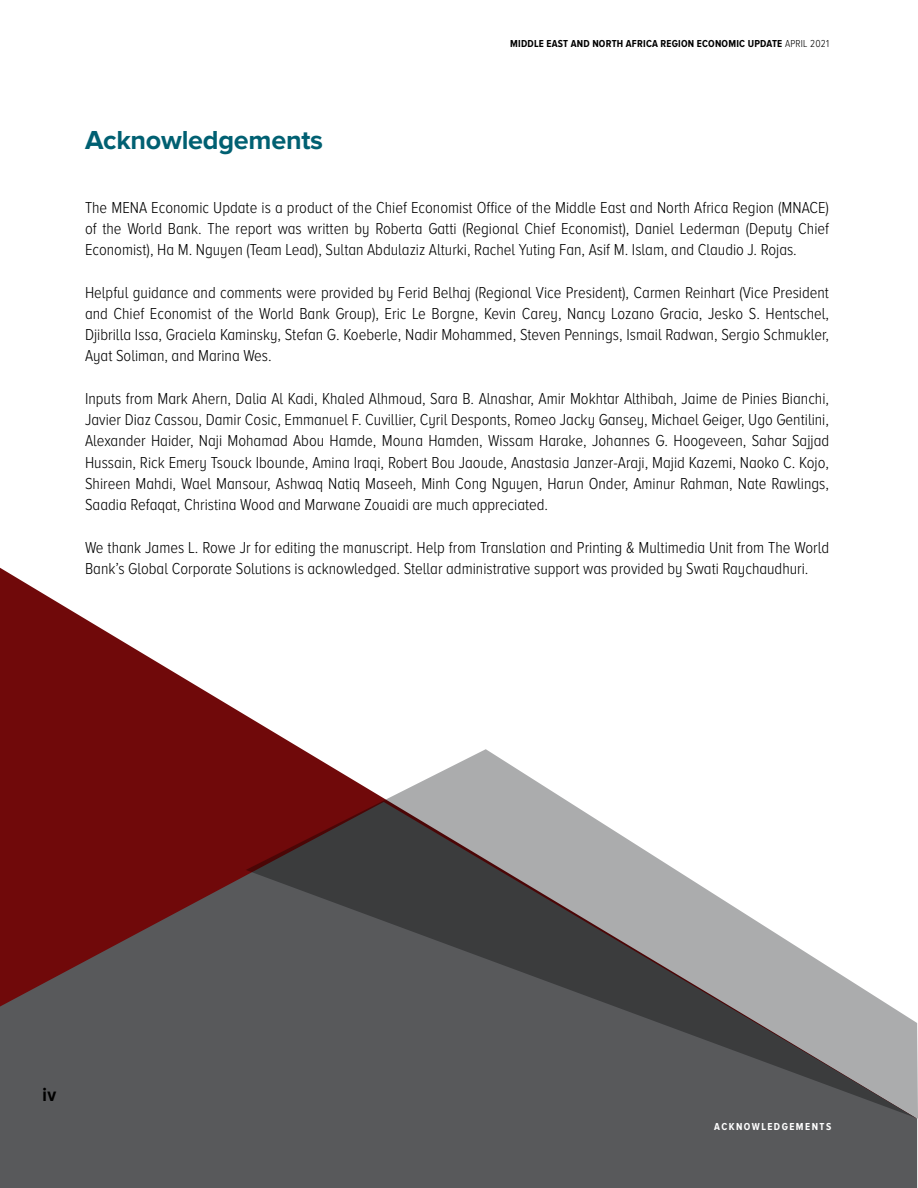
<style>
.page{position:relative;width:918px;height:1188px;background:#fff}
.page>*{position:absolute;margin:0;border:0;box-sizing:border-box;transform-origin:0 0}
.t1{font:700 27px "Proxima Nova";letter-spacing:-.01em;color:#006072}
.t2{font:700 19.5px "Proxima Nova A Cond";color:#000}
.t3{font:300 16.5px/21.3px "Proxima Nova A Cond";color:#000;text-align:justify}
.t4{font:700 10.5px "Proxima Nova A Cond";letter-spacing:.02em;color:#000}
.t5{font:700 10.5px "Proxima Nova A Cond";letter-spacing:.14em;color:#fff}
.s1{font-weight:300}
</style>
<div class="page">
<svg style="left:0;top:568px;width:302px;height:234px;fill:#70090a"></svg>
<svg style="left:0;top:802px;width:917px;height:386px;background:#5d4547"></svg>
<svg style="left:246px;top:749px;width:672px;height:370px"></svg>
<h1 class="t1" style="left:85px;top:124px;width:240px">Acknowledgements</h1>
<p class="t4" style="left:510px;top:37px;width:320px">MIDDLE EAST AND NORTH AFRICA REGION ECONOMIC UPDATE <span class="s1">APRIL 2021</span></p>
<p class="t3" style="left:85px;top:196px;width:746px">The MENA Economic Update is a product of the Chief Economist Office of the Middle East and North Africa Region (MNACE) of the World Bank. The report was written by Roberta Gatti (Regional Chief Economist), Daniel Lederman (Deputy Chief Economist), Ha M. Nguyen (Team Lead), Sultan Abdulaziz Alturki, Rachel Yuting Fan, Asif M. Islam, and Claudio J. Rojas.</p>
<p class="t3" style="left:85px;top:281px;width:746px">Helpful guidance and comments were provided by Ferid Belhaj (Regional Vice President), Carmen Reinhart (Vice President and Chief Economist of the World Bank Group), Eric Le Borgne, Kevin Carey, Nancy Lozano Gracia, Jesko S. Hentschel, Djibrilla Issa, Graciela Kaminsky, Stefan G. Koeberle, Nadir Mohammed, Steven Pennings, Ismail Radwan, Sergio Schmukler, Ayat Soliman, and Marina Wes.</p>
<p class="t3" style="left:85px;top:388px;width:746px">Inputs from Mark Ahern, Dalia Al Kadi, Khaled Alhmoud, Sara B. Alnashar, Amir Mokhtar Althibah, Jaime de Pinies Bianchi, Javier Diaz Cassou, Damir Cosic, Emmanuel F. Cuvillier, Cyril Desponts, Romeo Jacky Gansey, Michael Geiger, Ugo Gentilini, Alexander Haider, Naji Mohamad Abou Hamde, Mouna Hamden, Wissam Harake, Johannes G. Hoogeveen, Sahar Sajjad Hussain, Rick Emery Tsouck Ibounde, Amina Iraqi, Robert Bou Jaoude, Anastasia Janzer-Araji, Majid Kazemi, Naoko C. Kojo, Shireen Mahdi, Wael Mansour, Ashwaq Natiq Maseeh, Minh Cong Nguyen, Harun Onder, Aminur Rahman, Nate Rawlings, Saadia Refaqat, Christina Wood and Marwane Zouaidi are much appreciated.</p>
<p class="t3" style="left:85px;top:536px;width:746px">We thank James L. Rowe Jr for editing the manuscript. Help from Translation and Printing &amp; Multimedia Unit from The World<br>Bank’s Global Corporate Solutions is acknowledged. Stellar administrative support was provided by Swati Raychaudhuri.</p>
<p class="t2" style="left:43px;top:1084px;width:15px">IV</p>
<p class="t5" style="left:714px;top:1120px;width:55px">AC KNOWLED</p>
<p class="t5" style="left:782px;top:1120px;width:16px">GEMENTS</p>
</div>
